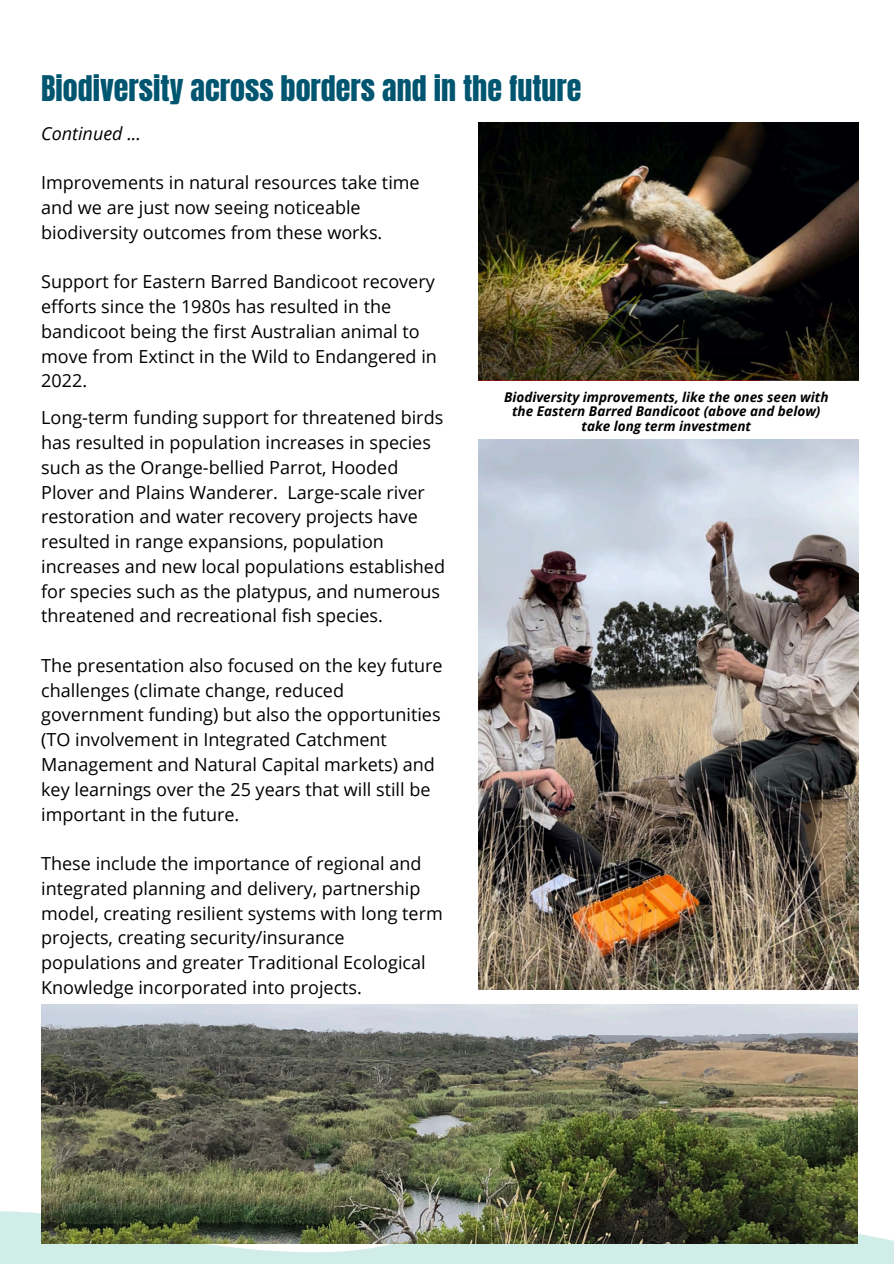
<style>
.page{position:relative;width:894px;height:1264px;background:#fff}
.page>*{position:absolute;margin:0;border:0;box-sizing:border-box;transform-origin:0 0}
.t1{font:30px "Anton";color:#005571}
.t2{font:18px/24.8px "Open Sans";color:#000}
.t3{font:italic 18px "Open Sans";color:#000}
.t4{font:italic 700 13.5px "Open Sans";color:#000}
</style>
<div class="page">
<svg style="left:0;top:1202px;width:893px;height:61px;fill:#d1ede8"></svg>
<img style="left:478px;top:440px;width:379px;height:549px">
<img style="left:478px;top:122px;width:379px;height:258px">
<img style="left:41px;top:1004px;width:816px;height:239px">
<h2 class="t1" style="left:41px;top:67px;width:542px">Biodiversity across borders and in the future</h2>
<h2 class="t3" style="left:41px;top:120px;width:101px">Continued ...</h2>
<h2 class="t2" style="left:41px;top:170px;width:380px">Improvements in natural resources take time and we are just now seeing noticeable biodiversity outcomes from these works.</h2>
<h2 class="t2" style="left:41px;top:269px;width:397px">Support for Eastern Barred Bandicoot recovery efforts since the 1980s has resulted in the bandicoot being the first Australian animal to move from Extinct in the Wild to Endangered in 2022.</h2>
<p class="t2" style="left:41px;top:405px;width:405px">Long-term funding support for threatened birds has resulted in population increases in species such as the Orange-bellied Parrot, Hooded Plover and Plains Wanderer. Large-scale river restoration and water recovery projects have resulted in range expansions, population increases and new local populations established for species such as the platypus, and numerous threatened and recreational fish species.</p>
<p class="t2" style="left:41px;top:652px;width:403px">The presentation also focused on the key future challenges (climate change, reduced government funding) but also the opportunities (TO involvement in Integrated Catchment Management and Natural Capital markets) and key learnings over the 25 years that will still be important in the future.</p>
<p class="t2" style="left:41px;top:850px;width:403px">These include the importance of regional and integrated planning and delivery, partnership model, creating resilient systems with long term projects, creating security/insurance populations and greater Traditional Ecological Knowledge incorporated into projects.</p>
<p class="t4" style="left:504px;top:387px;width:326px">Biodiversity improvements, like the ones seen with</p>
<p class="t4" style="left:512px;top:402px;width:310px">the Eastern Barred Bandicoot (above and below)</p>
<p class="t4" style="left:581px;top:416px;width:171px">take long term investment</p>
</div>
